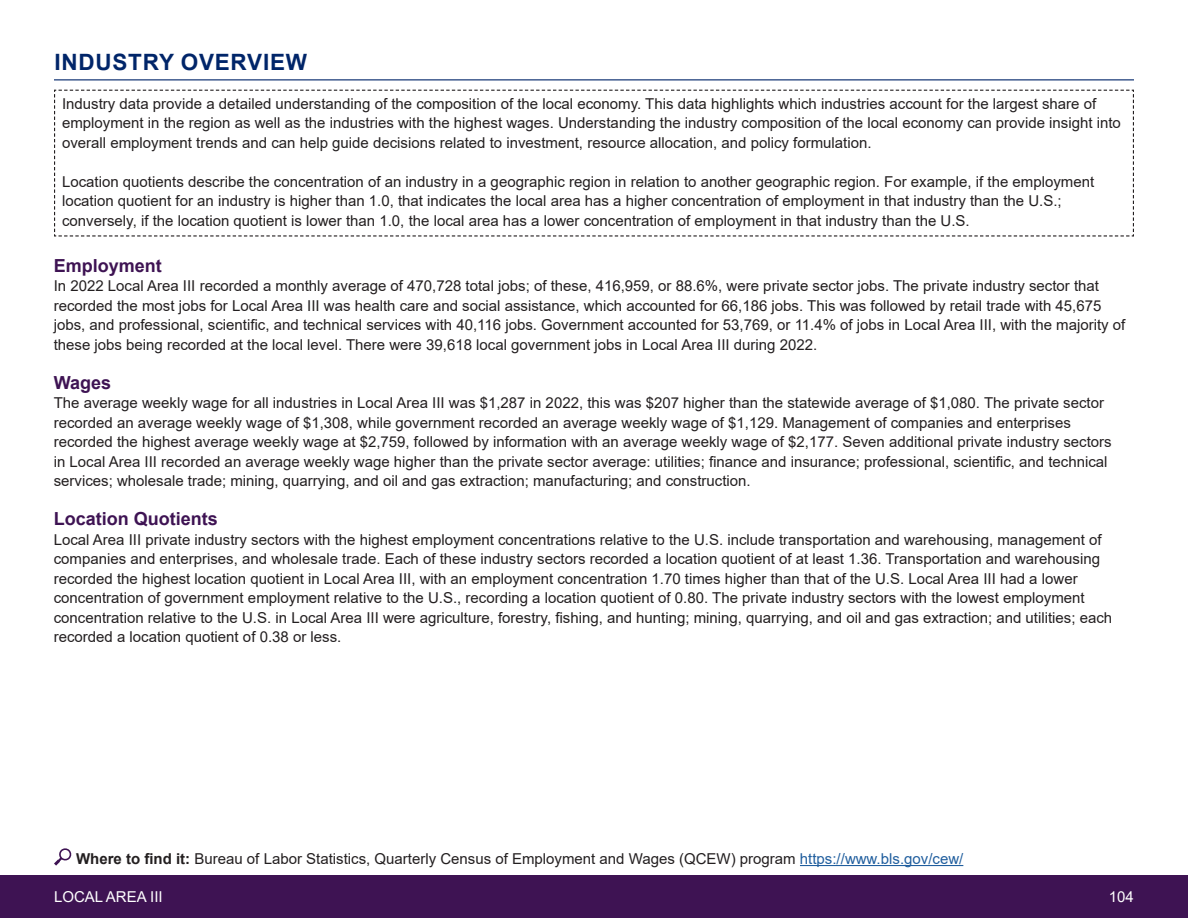
<style>
.page{position:relative;width:1188px;height:918px;background:#fff}
.page>*{position:absolute;margin:0;border:0;box-sizing:border-box;transform-origin:0 0}
.TOC_-_Topic_Sections{font:700 22.5px "Arial";letter-spacing:.035em;color:#002569}
._5__Sub-heading{font:700 18px "Arial";color:#3e1353}
.t1{font:15px/19.5px "Arial";color:#231f20}
.t2{font:15px "Arial";color:#fff}
.s1{font-weight:700}
.s2{color:#205e9e}
</style>
<div class="page">
<div style="left:0;top:876px;width:1188px;height:42px;background:#3e1353"></div>
<hr style="left:54px;top:79px;width:1080px;height:1px;background:#002569">
<svg style="left:54px;top:89px;width:1080px;height:148px"></svg>
<hr style="left:800px;top:865px;width:163px;height:1px;background:#205e9e">
<svg style="left:54px;top:848px;width:18px;height:18px"></svg>
<p class="TOC_-_Topic_Sections" style="left:54px;top:47px;width:254px">INDUSTRY OVERVIEW</p>
<p class="t1" style="left:62px;top:94px;width:1060px">Industry data provide a detailed understanding of the composition of the local economy. This data highlights which industries account for the largest share of employment in the region as well as the industries with the highest wages. Understanding the industry composition of the local economy can provide insight into overall employment trends and can help guide decisions related to investment, resource allocation, and policy formulation.</p>
<p class="t1" style="left:62px;top:172px;width:1034px">Location quotients describe the concentration of an industry in a geographic region in relation to another geographic region. For example, if the employment location quotient for an industry is higher than 1.0, that indicates the local area has a higher concentration of employment in that industry than the U.S.; conversely, if the location quotient is lower than 1.0, the local area has a lower concentration of employment in that industry than the U.S.</p>
<p class="_5__Sub-heading" style="left:54px;top:253px;width:110px">Employment</p>
<p class="t1" style="left:54px;top:276px;width:1073px">In 2022 Local Area III recorded a monthly average of 470,728 total jobs; of these, 416,959, or 88.6%, were private sector jobs. The private industry sector that recorded the most jobs for Local Area III was health care and social assistance, which accounted for 66,186 jobs. This was followed by retail trade with 45,675 jobs, and professional, scientific, and technical services with 40,116 jobs. Government accounted for 53,769, or 11.4% of jobs in Local Area III, with the majority of these jobs being recorded at the local level. There were 39,618 local government jobs in Local Area III during 2022.</p>
<p class="_5__Sub-heading" style="left:54px;top:370px;width:59px">Wages</p>
<p class="t1" style="left:54px;top:393px;width:1060px">The average weekly wage for all industries in Local Area III was $1,287 in 2022, this was $207 higher than the statewide average of $1,080. The private sector recorded an average weekly wage of $1,308, while government recorded an average weekly wage of $1,129. Management of companies and enterprises recorded the highest average weekly wage at $2,759, followed by information with an average weekly wage of $2,177. Seven additional private industry sectors in Local Area III recorded an average weekly wage higher than the private sector average: utilities; finance and insurance; professional, scientific, and technical services; wholesale trade; mining, quarrying, and oil and gas extraction; manufacturing; and construction.</p>
<p class="_5__Sub-heading" style="left:54px;top:506px;width:166px">Location Quotients</p>
<p class="t1" style="left:54px;top:530px;width:1060px">Local Area III private industry sectors with the highest employment concentrations relative to the U.S. include transportation and warehousing, management of companies and enterprises, and wholesale trade. Each of these industry sectors recorded a location quotient of at least 1.36. Transportation and warehousing recorded the highest location quotient in Local Area III, with an employment concentration 1.70 times higher than that of the U.S. Local Area III had a lower concentration of government employment relative to the U.S., recording a location quotient of 0.80. The private industry sectors with the lowest employment concentration relative to the U.S. in Local Area III were agriculture, forestry, fishing, and hunting; mining, quarrying, and oil and gas extraction; and utilities; each recorded a location quotient of 0.38 or less.</p>
<p class="t1" style="left:76px;top:849px;width:889px"><span class="s1">Where to find it:</span> Bureau of Labor Statistics, Quarterly Census of Employment and Wages (QCEW) program <span class="s2">https://www.bls.gov/cew/</span></p>
<p class="t2" style="left:54px;top:887px;width:110px">LOCAL AREA III</p>
<p class="t2" style="left:1109px;top:887px;width:27px">104</p>
</div>
